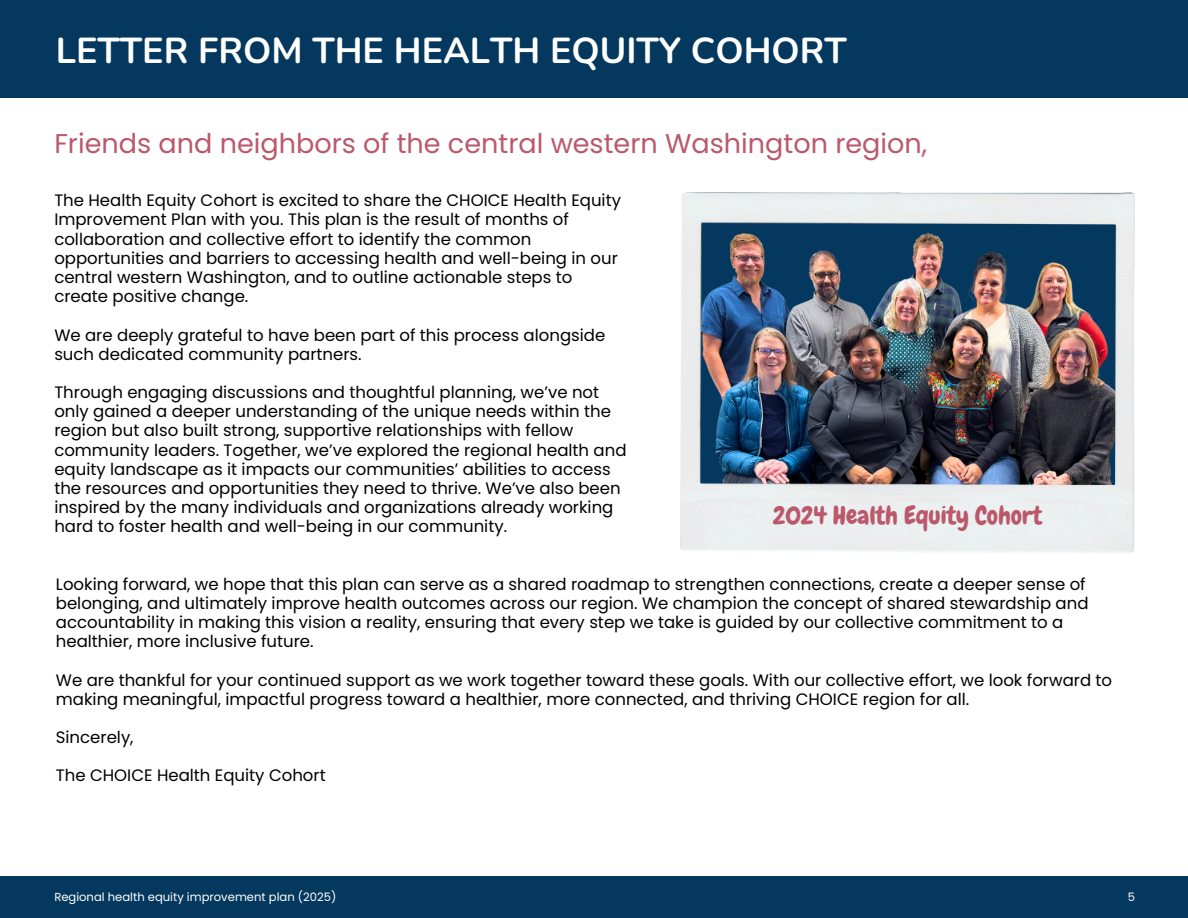
<style>
.page{position:relative;width:1188px;height:918px;background:#fff}
.page>*{position:absolute;margin:0;border:0;box-sizing:border-box;transform-origin:0 0}
.t1{font:700 36px "Nunito";color:#fff}
.t2{font:27.15px "Poppins";color:#bb586c}
.t3{font:25.05px "Chewy";color:#bb586c}
.t4{font:16.5px/19.2px "Poppins";color:#000}
.t5{font:11.55px "Poppins";color:#fff}
</style>
<div class="page">
<div style="left:0;top:0;width:1188px;height:97px;background:#04385e"></div>
<div style="left:0;top:876px;width:1188px;height:42px;background:#04385e"></div>
<img style="left:680px;top:193px;width:455px;height:361px">
<h1 class="t1" style="left:56px;top:26px;width:792px">LETTER FROM THE HEALTH EQUITY COHORT</h1>
<h3 class="t2" style="left:54px;top:124px;width:874px">Friends and neighbors of the central western Washington region,</h3>
<h3 class="t4" style="left:54px;top:191px;width:568px">The Health Equity Cohort is excited to share the CHOICE Health Equity Improvement Plan with you. This plan is the result of months of collaboration and collective effort to identify the common opportunities and barriers to accessing health and well-being in our central western Washington, and to outline actionable steps to create positive change.</h3>
<p class="t4" style="left:54px;top:325px;width:552px">We are deeply grateful to have been part of this process alongside such dedicated community partners.</p>
<p class="t4" style="left:54px;top:383px;width:574px">Through engaging discussions and thoughtful planning, we’ve not only gained a deeper understanding of the unique needs within the region but also built strong, supportive relationships with fellow community leaders. Together, we’ve explored the regional health and equity landscape as it impacts our communities’ abilities to access the resources and opportunities they need to thrive. We’ve also been inspired by the many individuals and organizations already working hard to foster health and well-being in our community.</p>
<h3 class="t3" style="left:773px;top:500px;width:271px">2024 Health Equity Cohort</h3>
<h3 class="t4" style="left:56px;top:574px;width:1034px">Looking forward, we hope that this plan can serve as a shared roadmap to strengthen connections, create a deeper sense of belonging, and ultimately improve health outcomes across our region. We champion the concept of shared stewardship and accountability in making this vision a reality, ensuring that every step we take is guided by our collective commitment to a healthier, more inclusive future.</h3>
<h3 class="t4" style="left:56px;top:670px;width:1058px">We are thankful for your continued support as we work together toward these goals. With our collective effort, we look forward to making meaningful, impactful progress toward a healthier, more connected, and thriving CHOICE region for all.</h3>
<p class="t4" style="left:56px;top:728px;width:79px">Sincerely,</p>
<p class="t4" style="left:56px;top:766px;width:271px">The CHOICE Health Equity Cohort</p>
<h2 class="t5" style="left:54px;top:889px;width:283px">Regional health equity improvement plan (2025)</h2>
<h3 class="t5" style="left:1128px;top:889px;width:9px">5</h3>
</div>
